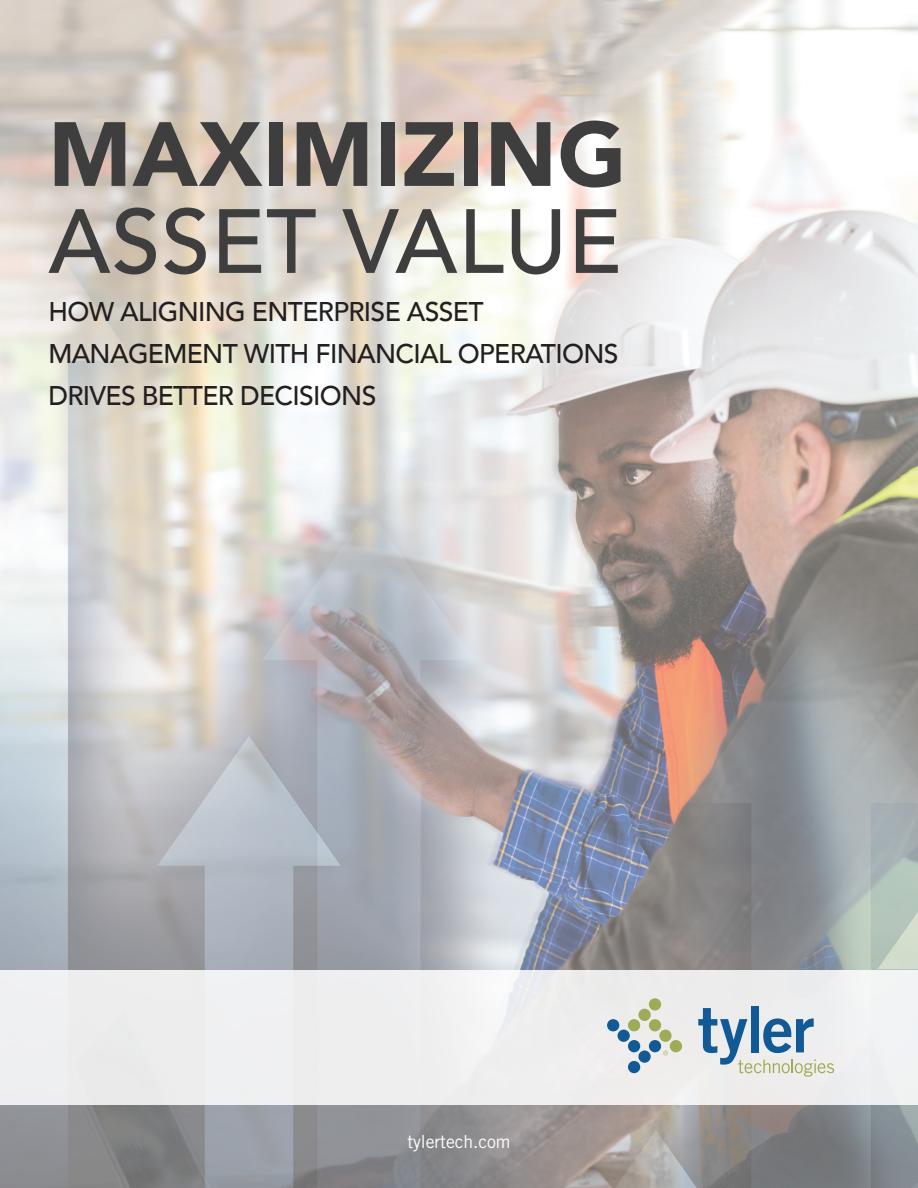
<style>
.page{position:relative;width:918px;height:1188px;background:#fff}
.page>*{position:absolute;margin:0;border:0;box-sizing:border-box;transform-origin:0 0}
.Sub_Header{font:900 90px/87px "Avenir";letter-spacing:.01em;color:#3e3e3f}
.Sub_Header-2{font:500 27px/42px "Avenir";letter-spacing:-.025em;color:#231f20}
.Body_text{font:18px "Trade Gothic";letter-spacing:-.005em;color:#fff}
.s1{font-weight:500}
</style>
<div class="page">
<img style="left:0;top:0;width:918px;height:1188px">
<div style="left:0;top:970px;width:918px;height:135px;background:#eeeeef"></div>
<div style="left:751px;top:1006px;width:8px;height:46px;background:#125a96"></div>
<div style="left:607px;top:1019px;width:12px;height:12px;background:#125a96;border-radius:50%"></div>
<div style="left:618px;top:1030px;width:12px;height:12px;background:#125a96;border-radius:50%"></div>
<div style="left:628px;top:1040px;width:12px;height:12px;background:#125a96;border-radius:50%"></div>
<div style="left:628px;top:1061px;width:12px;height:12px;background:#125a96;border-radius:50%"></div>
<svg style="left:638px;top:1050px;width:13px;height:13px"></svg>
<div style="left:649px;top:1040px;width:12px;height:12px;background:#125a96;border-radius:50%"></div>
<div style="left:628px;top:1019px;width:12px;height:12px;background:#a0ab57;border-radius:50%"></div>
<div style="left:638px;top:1009px;width:13px;height:12px;background:#a0ab57;border-radius:50%"></div>
<div style="left:649px;top:1019px;width:12px;height:12px;background:#a0ab57;border-radius:50%"></div>
<div style="left:659px;top:1030px;width:13px;height:12px;background:#a0ab57;border-radius:50%"></div>
<div style="left:670px;top:1040px;width:12px;height:12px;background:#a0ab57;border-radius:50%"></div>
<div style="left:649px;top:998px;width:12px;height:13px;background:#a0ab57;border-radius:50%"></div>
<svg style="left:698px;top:1008px;width:136px;height:69px"></svg>
<svg style="left:663px;top:1051px;width:5px;height:4px"></svg>
<p class="Sub_Header" style="left:48px;top:109px;width:579px">MAXIMIZING<br><span class="s1">ASSET VALUE</span></p>
<p class="Sub_Header-2" style="left:48px;top:289px;width:572px">HOW ALIGNING ENTERPRISE ASSET<br>MANAGEMENT WITH FINANCIAL OPERATIONS<br>DRIVES BETTER DECISIONS</p>
<p class="Body_text" style="left:407px;top:1131px;width:105px">tylertech.com</p>
</div>
